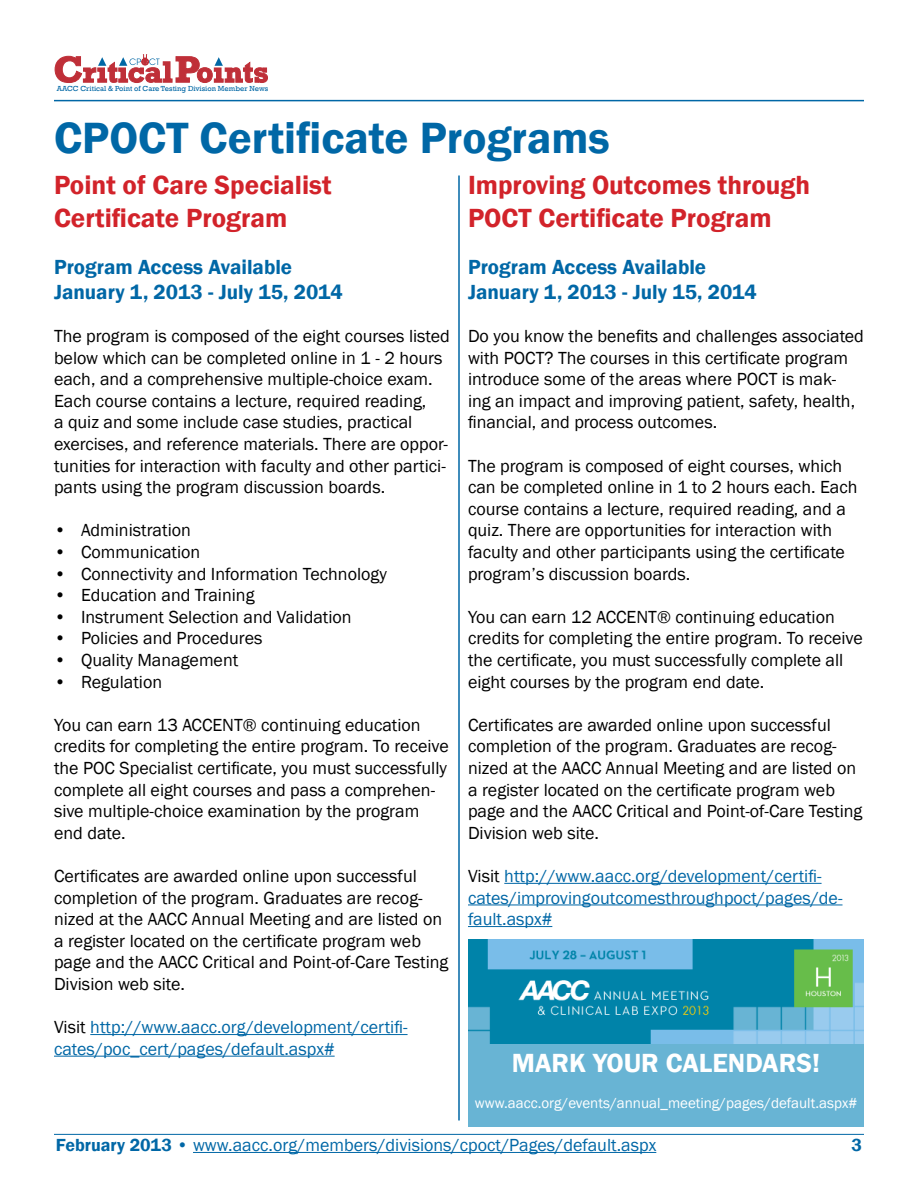
<style>
.page{position:relative;width:918px;height:1188px;background:#fff}
.page>*{position:absolute;margin:0;border:0;box-sizing:border-box;transform-origin:0 0}
.t1{font:600 45px "Franklin Gothic";color:#0067a6}
.t2{font:600 27px/32.4px "Franklin Gothic";color:#d2232a}
.t3{font:600 27px "Franklin Gothic";color:#fff}
.t4{font:600 21px/25.2px "Franklin Gothic";color:#0067a6}
.t5{font:18px/21.6px "Franklin Gothic";color:#000}
.t6{font:18px/21.6px "Franklin Gothic";color:#0067a6}
.t7{font:600 18px "Franklin Gothic";color:#0067a6}
.t8{font:15px "Franklin Gothic";color:#fff}
.t9{font:7.5px "Rockwell";color:#0067a5}
.s1{color:#000}
.s2{font-weight:600}
</style>
<div class="page">
<svg style="left:54px;top:54px;width:214px;height:29px"></svg>
<hr style="left:54px;top:100px;width:810px;height:1px;background:#0067a6">
<hr style="left:193px;top:1152px;width:463px;height:1px;background:#0067a6">
<hr style="left:54px;top:1134px;width:810px;height:1px;background:#0067a6">
<div style="left:468px;top:956px;width:396px;height:171px;background:#68b4d4"></div>
<hr style="left:90px;top:1034px;width:318px;height:1px;background:#0067a6">
<hr style="left:54px;top:1056px;width:281px;height:1px;background:#0067a6">
<hr style="left:504px;top:883px;width:318px;height:1px;background:#0067a6">
<hr style="left:468px;top:905px;width:375px;height:1px;background:#0067a6">
<hr style="left:468px;top:926px;width:84px;height:1px;background:#0067a6">
<hr style="left:458px;top:176px;width:2px;height:944px;background:#0067a6">
<img style="left:468px;top:939px;width:396px;height:105px">
<p class="t9" style="left:57px;top:85px;width:213px">AACC Critical &amp; Point of Care Testing Division Member News</p>
<h1 class="t1" style="left:54px;top:110px;width:557px">CPOCT Certificate Programs</h1>
<h2 class="t2" style="left:468px;top:170px;width:344px">Improving Outcomes through<br>POCT Certificate Program</h2>
<p class="t4" style="left:468px;top:254px;width:290px">Program Access Available<br>January 1, 2013 - July 15, 2014</p>
<p class="t5" style="left:468px;top:326px;width:397px">Do you know the benefits and challenges associated with POCT? The courses in this certificate program introduce some of the areas where POCT is mak-<br>ing an impact and improving patient, safety, health, financial, and process outcomes.</p>
<p class="t5" style="left:468px;top:455px;width:391px">The program is composed of eight courses, which can be completed online in 1 to 2 hours each. Each course contains a lecture, required reading, and a quiz. There are opportunities for interaction with faculty and other participants using the certificate program’s discussion boards.</p>
<p class="t5" style="left:468px;top:606px;width:396px">You can earn 12 ACCENT® continuing education credits for completing the entire program. To receive the certificate, you must successfully complete all eight courses by the program end date.</p>
<p class="t5" style="left:468px;top:714px;width:396px">Certificates are awarded online upon successful completion of the program. Graduates are recog&shy;nized at the AACC Annual Meeting and are listed on a register located on the certificate program web page and the AACC Critical and Point-of-Care Testing Division web site.</p>
<p class="t6" style="left:468px;top:866px;width:376px"><span class="s1">Visit</span> http://www.aacc.org/development/certifi&shy;cates/improvingoutcomesthroughpoct/pages/de&shy;fault.aspx#</p>
<h2 class="t2" style="left:54px;top:170px;width:279px">Point of Care Specialist<br>Certificate Program</h2>
<p class="t4" style="left:54px;top:254px;width:290px">Program Access Available<br>January 1, 2013 - July 15, 2014</p>
<p class="t5" style="left:54px;top:326px;width:397px">The program is composed of the eight courses listed below which can be completed online in 1 - 2 hours each, and a comprehensive multiple-choice exam.<br>Each course contains a lecture, required reading,<br>a quiz and some include case studies, practical exercises, and reference materials. There are oppor&shy;tunities for interaction with faculty and other partici&shy;pants using the program discussion boards.</p>
<p class="t5" style="left:54px;top:520px;width:138px">• Administration</p>
<p class="t5" style="left:54px;top:542px;width:148px">• Communication</p>
<p class="t5" style="left:54px;top:563px;width:334px">• Connectivity and Information Technology</p>
<p class="t5" style="left:54px;top:585px;width:202px">• Education and Training</p>
<p class="t5" style="left:54px;top:606px;width:299px">• Instrument Selection and Validation</p>
<p class="t5" style="left:54px;top:628px;width:210px">• Policies and Procedures</p>
<p class="t5" style="left:54px;top:650px;width:186px">• Quality Management</p>
<p class="t5" style="left:54px;top:671px;width:110px">• Regulation</p>
<p class="t5" style="left:54px;top:714px;width:396px">You can earn 13 ACCENT® continuing education credits for completing the entire program. To receive the POC Specialist certificate, you must successfully complete all eight courses and pass a comprehen&shy;sive multiple-choice examination by the program end date.</p>
<p class="t5" style="left:54px;top:866px;width:396px">Certificates are awarded online upon successful completion of the program. Graduates are recog&shy;nized at the AACC Annual Meeting and are listed on a register located on the certificate program web page and the AACC Critical and Point-of-Care Testing Division web site.</p>
<p class="t6" style="left:54px;top:1017px;width:355px"><span class="s1">Visit</span> http://www.aacc.org/development/certifi&shy;cates/poc_cert/pages/default.aspx#</p>
<h2 class="t3" style="left:512px;top:1046px;width:310px">MARK YOUR CALENDARS!</h2>
<p class="t8" style="left:475px;top:1094px;width:384px">www.aacc.org/events/annual_meeting/pages/default.aspx#</p>
<p class="t6" style="left:56px;top:1135px;width:602px"><span class="s2">February 2013 •</span> www.aacc.org/members/divisions/cpoct/Pages/default.aspx</p>
<p class="t7" style="left:852px;top:1134px;width:12px">3</p>
</div>
